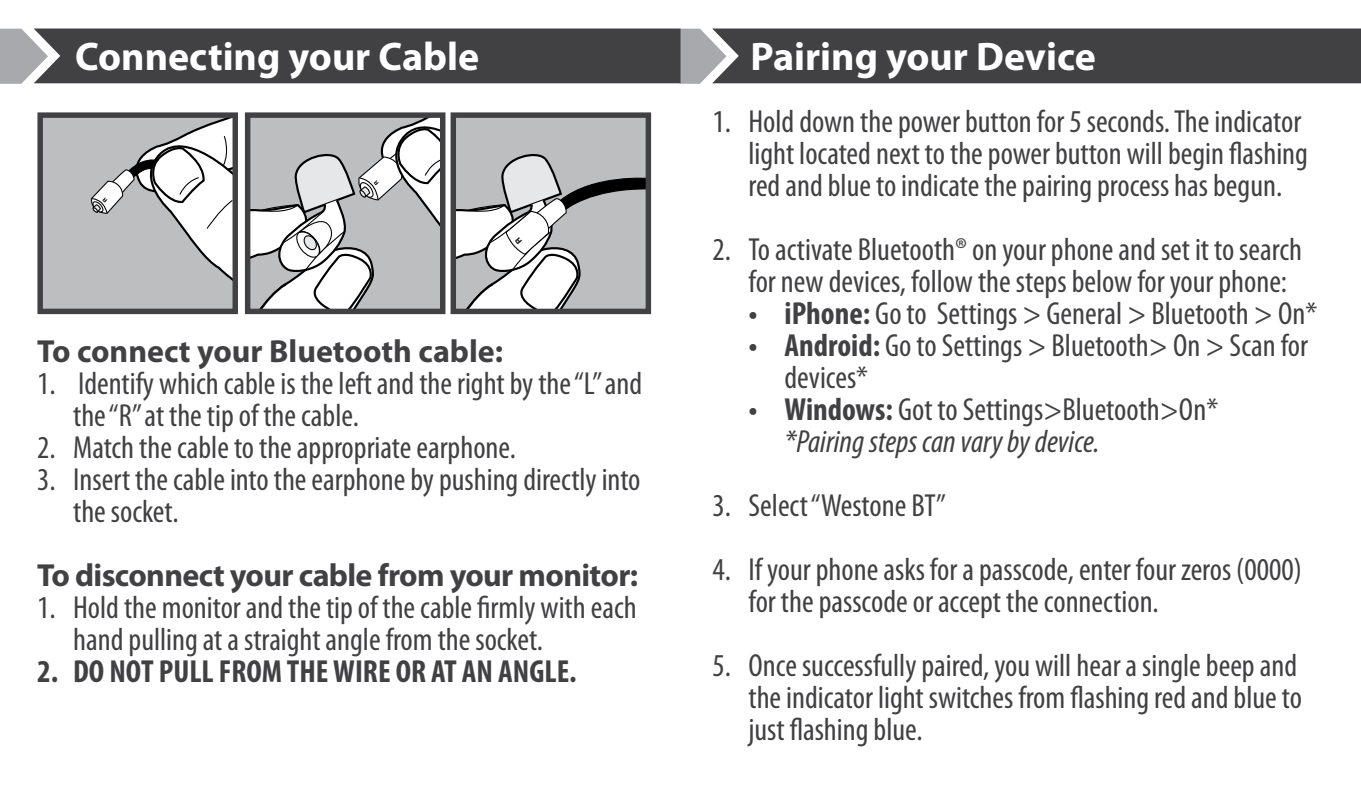
<style>
.page{position:relative;width:1361px;height:794px;background:#fff}
.page>*{position:absolute;margin:0;border:0;box-sizing:border-box;transform-origin:0 0}
.t1{font:700 40px "Myriad Pro";color:#fff}
.t2{font:condensed 32px/32px "Myriad Pro";color:#414042}
.t3{font:italic condensed 32px/32px "Myriad Pro";color:#414042}
.t4{font:700 32px "Myriad Pro";letter-spacing:-.02em;color:#414042}
.t5{font:700 condensed 32px "Myriad Pro";color:#414042}
.t6{font:700 32px "Myriad Pro";color:#414042}
.s1{font-weight:700}
.s2{font-weight:700;font-style:normal}
.s3{font-style:normal}
</style>
<div class="page">
<svg style="left:0;top:29px;width:1361px;height:55px;background:#4b4a4c"></svg>
<div style="left:40px;top:114px;width:195px;height:196px;background:#bcbec0"></div>
<div style="left:453px;top:114px;width:195px;height:197px;background:#bcbec0"></div>
<div style="left:450px;top:112px;width:201px;height:202px;border:5px solid #414042"></div>
<div style="left:37px;top:112px;width:201px;height:202px;border:5px solid #414042"></div>
<svg style="left:90px;top:114px;width:148px;height:169px"></svg>
<svg style="left:244px;top:113px;width:200px;height:202px"></svg>
<svg style="left:451px;top:150px;width:199px;height:165px"></svg>
<p class="t1" style="left:75px;top:30px;width:405px">Connecting your Cable</p>
<p class="t6" style="left:37px;top:330px;width:467px">To connect your Bluetooth cable:</p>
<p class="t2" style="left:73px;top:367px;width:571px;text-indent:-36px">1. Identify which cable is the left and the right by the “L” and the “R” at the tip of the cable.</p>
<p class="t2" style="left:37px;top:431px;width:480px">2. Match the cable to the appropriate earphone.</p>
<p class="t2" style="left:73px;top:463px;width:569px;text-indent:-36px">3. Insert the cable into the earphone by pushing directly into the socket.</p>
<p class="t4" style="left:37px;top:554px;width:602px">To disconnect your cable from your monitor:</p>
<p class="t2" style="left:73px;top:591px;width:565px;text-indent:-36px">1. Hold the monitor and the tip of the cable firmly with each hand pulling at a straight angle from the socket.</p>
<p class="t5" style="left:37px;top:651px;width:541px">2. DO NOT PULL FROM THE WIRE OR AT AN ANGLE.</p>
<p class="t1" style="left:750px;top:31px;width:347px">Pairing your Device</p>
<p class="t2" style="left:748px;top:105px;width:561px;text-indent:-36px">1. Hold down the power button for 5 seconds. The indicator light located next to the power button will begin flashing red and blue to indicate the pairing process has begun.</p>
<p class="t2" style="left:748px;top:233px;width:555px;text-indent:-36px">2. To activate Bluetooth® on your phone and set it to search for new devices, follow the steps below for your phone:</p>
<p class="t2" style="left:748px;top:297px;width:570px"><span class="s1">• iPhone:</span> Go to Settings &gt; General &gt; Bluetooth &gt; On*</p>
<p class="t2" style="left:784px;top:329px;width:525px;text-indent:-36px"><span class="s1">• Android:</span> Go to Settings &gt; Bluetooth&gt; On &gt; Scan for devices*</p>
<p class="t3" style="left:784px;top:393px;width:435px;text-indent:-36px"><span class="s2">• Windows:</span> <span class="s3">Got to Settings&gt;Bluetooth&gt;On* </span>*Pairing steps can vary by device.</p>
<p class="t2" style="left:712px;top:489px;width:235px">3. Select “Westone BT”</p>
<p class="t2" style="left:748px;top:553px;width:555px;text-indent:-36px">4. If your phone asks for a passcode, enter four zeros (0000) for the passcode or accept the connection.</p>
<p class="t2" style="left:748px;top:649px;width:555px;text-indent:-36px">5. Once successfully paired, you will hear a single beep and the indicator light switches from flashing red and blue to just flashing blue.</p>
</div>
